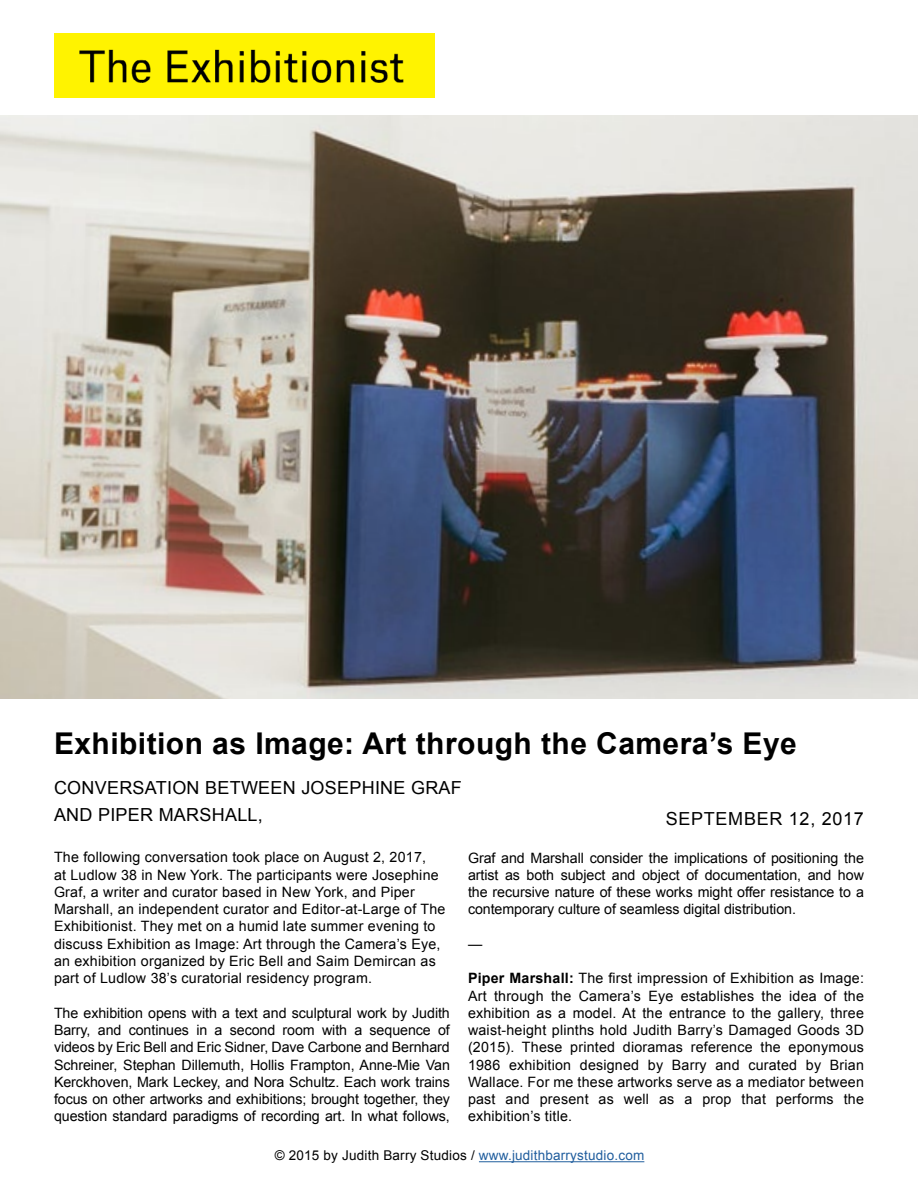
<style>
.page{position:relative;width:918px;height:1188px;background:#fff}
.page>*{position:absolute;margin:0;border:0;box-sizing:border-box;transform-origin:0 0}
.t1{font:700 30px "Arial";letter-spacing:.015em;color:#000}
.t2{font:18px/27.6px "Arial";letter-spacing:.015em;color:#000}
.t3{font:18px "Arial";letter-spacing:.04em;color:#000}
.t4{font:14.25px/17.2px "Arial";letter-spacing:.015em;color:#000;text-align:justify}
.t5{font:13.5px "Arial";letter-spacing:.015em;color:#000}
.s1{font-weight:700}
.s2{color:#215e9e}
</style>
<div class="page">
<hr style="left:479px;top:1161px;width:165px;height:1px;background:#215e9e">
<img style="left:0;top:116px;width:918px;height:583px">
<img style="left:54px;top:33px;width:380px;height:65px">
<h1 class="t1" style="left:54px;top:724px;width:744px">Exhibition as Image: Art through the Camera’s Eye</h1>
<p class="t2" style="left:54px;top:774px;width:409px">CONVERSATION BETWEEN JOSEPHINE GRAF<br>AND PIPER MARSHALL,</p>
<p class="t3" style="left:666px;top:807px;width:200px">SEPTEMBER 12, 2017</p>
<p class="t4" style="left:54px;top:849px;width:393px;text-align:left">The following conversation took place on August 2, 2017,<br>at Ludlow 38 in New York. The participants were Josephine Graf, a writer and curator based in New York, and Piper Marshall, an independent curator and Editor-at-Large of The Exhibitionist. They met on a humid late summer evening to discuss Exhibition as Image: Art through the Camera’s Eye, an exhibition organized by Eric Bell and Saim Demircan as part of Ludlow 38’s curatorial residency program.</p>
<p class="t4" style="left:54px;top:1004px;width:397px">The exhibition opens with a text and sculptural work by Judith Barry, and continues in a second room with a sequence of videos by Eric Bell and Eric Sidner, Dave Carbone and Bernhard Schreiner, Stephan Dillemuth, Hollis Frampton, Anne-Mie Van Kerckhoven, Mark Leckey, and Nora Schultz. Each work trains focus on other artworks and exhibitions; brought together, they question standard paradigms of recording art. In what follows,</p>
<p class="t4" style="left:468px;top:849px;width:397px">Graf and Marshall consider the implications of positioning the artist as both subject and object of documentation, and how the recursive nature of these works might offer resistance to a contemporary culture of seamless digital distribution.</p>
<p class="t4" style="left:468px;top:935px;width:16px">—</p>
<p class="t4" style="left:468px;top:970px;width:397px"><span class="s1">Piper Marshall:</span> The first impression of Exhibition as Image:<br>Art through the Camera’s Eye establishes the idea of the exhibition as a model. At the entrance to the gallery, three waist-height plinths hold Judith Barry’s Damaged Goods 3D (2015). These printed dioramas reference the eponymous 1986 exhibition designed by Barry and curated by Brian Wallace. For me these artworks serve as a mediator between past and present as well as a prop that performs the exhibition’s title.</p>
<p class="t5" style="left:275px;top:1147px;width:371px">© 2015 by Judith Barry Studios / <span class="s2">www.judithbarrystudio.com</span></p>
</div>
